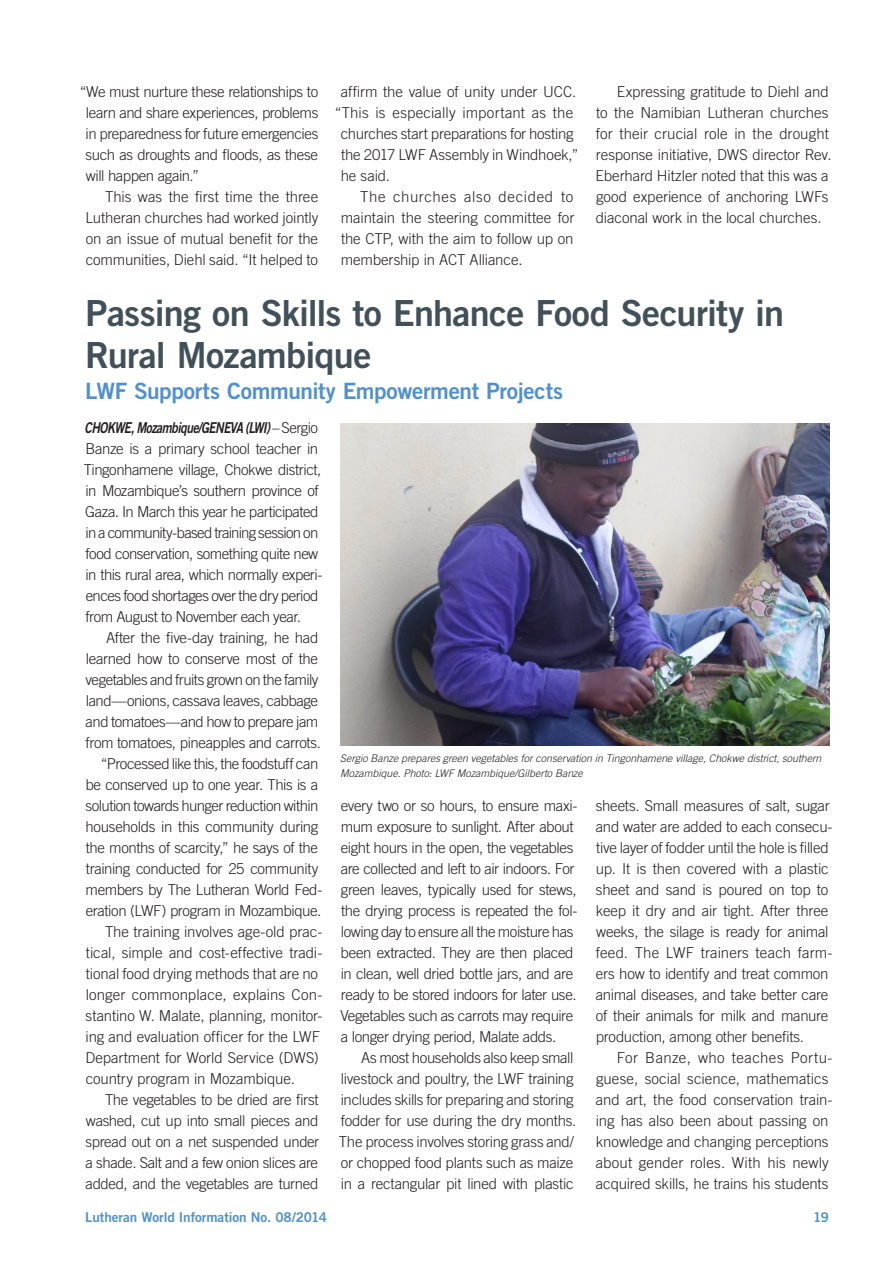
<style>
.page{position:relative;width:893px;height:1263px;background:#fff}
.page>*{position:absolute;margin:0;border:0;box-sizing:border-box;transform-origin:0 0}
.Heading_1{font:36px/42px "Trade Gothic LT Std Bd 2";letter-spacing:-.02em;color:#425159}
.Heading_2{font:22.5px "Trade Gothic LT Std Bd 2";letter-spacing:-.015em;color:#5090cc}
.Normal_first_byline{font:300 15px/21px "Trade Gothic LT Std";letter-spacing:-.02em;color:#231f20}
.Normal_first_byline-2{font:300 15px/21px "Trade Gothic LT Std";color:#231f20}
.Normal_first_byline-3{font:300 15px "Trade Gothic LT Std";letter-spacing:.01em;color:#231f20}
.t1{font:13.5px "Trade Gothic LT Std Bd 2";letter-spacing:-.005em;color:#5090cc}
.Captions{font:italic 300 10.5px/15px "Trade Gothic LT Std";letter-spacing:.005em;color:#231f20}
.s1{font-family:"Trade Gothic LT Std Bd 2 Obl";font-weight:400}
</style>
<div class="page">
<img style="left:340px;top:423px;width:489px;height:322px">
<p class="Normal_first_byline" style="left:86px;top:81px;width:234px;text-align:justify;text-indent:-6px">“We must nurture these relationships to learn and share experiences, problems in preparedness for future emergencies such as droughts and floods, as these will happen again.”</p>
<p class="Normal_first_byline" style="left:85px;top:186px;width:235px;text-align:justify;text-indent:20px">This was the first time the three Lutheran churches had worked jointly on an issue of mutual benefit for the communities, Diehl said. “It helped to</p>
<p class="Normal_first_byline" style="left:341px;top:81px;width:237px">affirm the value of unity under UCC.</p>
<p class="Normal_first_byline-3" style="left:335px;top:104px;width:240px">“This is especially important as the</p>
<p class="Normal_first_byline" style="left:341px;top:123px;width:234px">churches start preparations for hosting</p>
<p class="Normal_first_byline" style="left:341px;top:144px;width:239px">the 2017 LWF Assembly in Windhoek,”</p>
<p class="Normal_first_byline" style="left:341px;top:165px;width:51px">he said.</p>
<p class="Normal_first_byline" style="left:341px;top:186px;width:235px;text-align:justify;text-indent:19px">The churches also decided to maintain the steering committee for the CTP, with the aim to follow up on membership in ACT Alliance.</p>
<p class="Normal_first_byline" style="left:596px;top:81px;width:237px;text-indent:21px">Expressing gratitude to Diehl and to the Namibian Lutheran churches for their crucial role in the drought response initiative, DWS director Rev.<br>Eberhard Hitzler noted that this was a good experience of anchoring LWFs diaconal work in the local churches.</p>
<p class="Heading_1" style="left:85px;top:291px;width:701px">Passing on Skills to Enhance Food Security in<br>Rural Mozambique</p>
<p class="Heading_2" style="left:85px;top:377px;width:480px">LWF Supports Community Empowerment Projects</p>
<p class="Normal_first_byline" style="left:84px;top:417px;width:240px"><span class="s1">CHOKWE, Mozambique/GENEVA (LWI)</span> – Sergio Banze is a primary school teacher in Tingonhamene village, Chokwe district, in Mozambique’s southern province of Gaza. In March this year he participated in a community-based training session on food conservation, something quite new in this rural area, which normally experi&shy;ences food shortages over the dry period from August to November each year.</p>
<p class="Normal_first_byline" style="left:86px;top:627px;width:237px;text-indent:20px">After the five-day training, he had learned how to conserve most of the vegetables and fruits grown on the family land—onions, cassava leaves, cabbage and tomatoes—and how to prepare jam from tomatoes, pineapples and carrots.</p>
<p class="Normal_first_byline" style="left:85px;top:753px;width:238px;text-indent:15px">“Processed like this, the foodstuff can be conserved up to one year. This is a solution towards hunger reduction within households in this community during the months of scarcity,” he says of the training conducted for 25 community members by The Lutheran World Fed&shy;eration (LWF) program in Mozambique.</p>
<p class="Normal_first_byline" style="left:85px;top:921px;width:238px;text-indent:20px">The training involves age-old prac&shy;tical, simple and cost-effective tradi&shy;tional food drying methods that are no longer commonplace, explains Con&shy;stantino W. Malate, planning, monitor&shy;ing and evaluation officer for the LWF Department for World Service (DWS) country program in Mozambique.</p>
<p class="Normal_first_byline" style="left:86px;top:1089px;width:235px;text-align:justify;text-indent:19px">The vegetables to be dried are first washed, cut up into small pieces and spread out on a net suspended under a shade. Salt and a few onion slices are added, and the vegetables are turned</p>
<p class="Captions" style="left:340px;top:751px;width:483px">Sergio Banze prepares green vegetables for conservation in Tingonhamene village, Chokwe district, southern<br>Mozambique. Photo: LWF Mozambique/Gilberto Banze</p>
<p class="Normal_first_byline" style="left:596px;top:795px;width:238px">sheets. Small measures of salt, sugar and water are added to each consecu&shy;tive layer of fodder until the hole is filled up. It is then covered with a plastic sheet and sand is poured on top to keep it dry and air tight. After three weeks, the silage is ready for animal feed. The LWF trainers teach farm&shy;ers how to identify and treat common animal diseases, and take better care of their animals for milk and manure production, among other benefits.</p>
<p class="Normal_first_byline-2" style="left:596px;top:1047px;width:238px;text-indent:21px">For Banze, who teaches Portu&shy;guese, social science, mathematics and art, the food conservation train&shy;ing has also been about passing on knowledge and changing perceptions about gender roles. With his newly acquired skills, he trains his students</p>
<p class="Normal_first_byline" style="left:340px;top:795px;width:239px">every two or so hours, to ensure maxi&shy;mum exposure to sunlight. After about eight hours in the open, the vegetables are collected and left to air indoors. For green leaves, typically used for stews, the drying process is repeated the fol&shy;lowing day to ensure all the moisture has been extracted. They are then placed in clean, well dried bottle jars, and are ready to be stored indoors for later use.<br>Vegetables such as carrots may require a longer drying period, Malate adds.</p>
<p class="Normal_first_byline" style="left:339px;top:1047px;width:239px;text-indent:22px">As most households also keep small livestock and poultry, the LWF training includes skills for preparing and storing fodder for use during the dry months.<br>The process involves storing grass and/ or chopped food plants such as maize in a rectangular pit lined with plastic</p>
<p class="t1" style="left:85px;top:1208px;width:244px">Lutheran World Information No. 08/2014</p>
<p class="t1" style="left:813px;top:1208px;width:17px">19</p>
</div>
